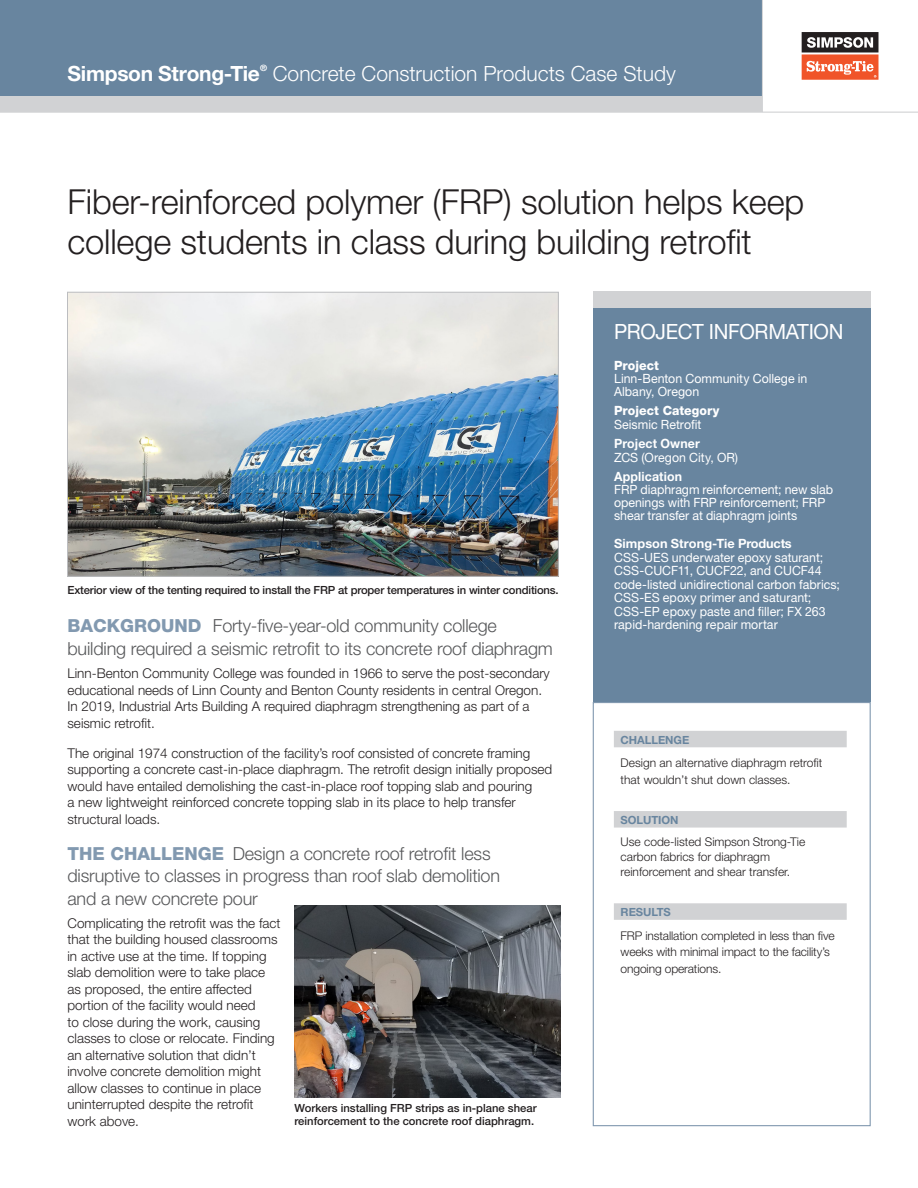
<style>
.page{position:relative;width:918px;height:1188px;background:#fff}
.page>*{position:absolute;margin:0;border:0;box-sizing:border-box;transform-origin:0 0}
.title_case_header{font:300 34.5px/40.5px "Helvetica Neue LT Std";letter-spacing:-.005em;color:#231f20}
.t1{font:300 21px "Helvetica Neue LT Std";color:#fff}
.Picture_Caption{font:21px "Helvetica Neue LT Std";letter-spacing:-.015em;color:#fff}
.t2{font:700 21px "Helvetica Neue LT Std";letter-spacing:-.015em;color:#fff}
.paragraph_body_9_11{font:300 18px/22.5px "Helvetica Neue LT Std";letter-spacing:-.01em;color:#57585a}
.paragraph_body_9_11-2{font:300 13.5px/16.5px "Helvetica Neue LT Std";color:#231f20}
.paragraph_body_8_10{font:12.75px/13.5px "Helvetica Neue LT Std";color:#fff}
.Picture_Caption-2{font:12.75px/13.2px "Helvetica Neue LT Std";color:#fff}
.Picture_Caption-3{font:800 12.75px/13.5px "Helvetica Neue LT Std";letter-spacing:.005em;color:#fff}
.paragraph_body_8_10-2{font:300 12px/16.5px "Helvetica Neue LT Std";color:#231f20}
.t3{font:500 11.25px/13.5px "Helvetica Neue LT Std";letter-spacing:-.015em;color:#231f20}
.Sidebar_HEAD{font:700 11.25px "Helvetica Neue LT Std";letter-spacing:-.005em;color:#68859f}
.t4{font:700 8.7px "Helvetica Neue LT Std";color:#fff}
.s1{font-weight:800}
.s2{font-weight:400}
.s3{font-weight:700}
.s4{font-weight:800;color:#8299b0}
</style>
<div class="page">
<div style="left:0;top:91px;width:762px;height:21px;background:#d1d2d4"></div>
<svg style="left:802px;top:32px;width:76px;height:48px;background:#b36f5d"></svg>
<div style="left:0;top:0;width:762px;height:96px;background:#68859f"></div>
<hr style="left:762px;top:0;width:1px;height:112px;background:#d1d2d4">
<hr style="left:0;top:112px;width:918px;height:1px;background:#d1d2d4">
<div style="left:593px;top:306px;width:278px;height:396px;background:#68859f"></div>
<div style="left:593px;top:702px;width:278px;height:424px;background:#fff;border:1px solid #8299b0"></div>
<img style="left:69px;top:294px;width:488px;height:281px">
<div style="left:67px;top:292px;width:492px;height:285px;border:1px solid #bcbdc0"></div>
<div style="left:614px;top:731px;width:233px;height:16px;background:#d1d2d4"></div>
<div style="left:614px;top:811px;width:233px;height:17px;background:#d1d2d4"></div>
<div style="left:614px;top:903px;width:233px;height:17px;background:#d1d2d4"></div>
<div style="left:593px;top:292px;width:278px;height:16px;background:#d1d2d4"></div>
<img style="left:295px;top:905px;width:266px;height:192px">
<h2 class="t2" style="left:68px;top:60px;width:194px">Simpson Strong-Tie</h2>
<p class="t4" style="left:260px;top:63px;width:8px">®</p>
<h2 class="t1" style="left:273px;top:60px;width:405px">Concrete Construction Products Case Study</h2>
<p class="title_case_header" style="left:68px;top:180px;width:738px">Fiber-reinforced polymer (FRP) solution helps keep college students in class during building retrofit</p>
<p class="Picture_Caption" style="left:614px;top:319px;width:231px">PROJECT INFORMATION</p>
<p class="Picture_Caption-2" style="left:614px;top:358px;width:195px"><span class="s1">Project<br></span>Linn-Benton Community College in<br>Albany, Oregon</p>
<p class="Picture_Caption-3" style="left:614px;top:404px;width:107px">Project Category<br><span class="s2">Seismic Retrofit</span></p>
<p class="Picture_Caption-2" style="left:614px;top:437px;width:126px"><span class="s3">Project Owner<br></span>ZCS (Oregon City, OR)</p>
<p class="Picture_Caption-2" style="left:614px;top:469px;width:221px"><span class="s3">Application<br></span>FRP diaphragm reinforcement; new slab openings with FRP reinforcement; FRP shear transfer at diaphragm joints</p>
<p class="paragraph_body_8_10" style="left:614px;top:537px;width:227px"><span class="s3">Simpson Strong-Tie Products </span>CSS-UES underwater epoxy saturant; CSS-CUCF11, CUCF22, and CUCF44 code-listed unidirectional carbon fabrics; CSS-ES epoxy primer and saturant; CSS-EP epoxy paste and filler; FX 263</p>
<p class="t3" style="left:68px;top:583px;width:493px">Exterior view of the tenting required to install the FRP at proper temperatures in winter conditions.</p>
<p class="paragraph_body_9_11" style="left:68px;top:614px;width:431px"><span class="s4">BACKGROUND</span> Forty-five-year-old community college</p>
<p class="paragraph_body_8_10" style="left:614px;top:618px;width:165px">rapid-hardening repair mortar</p>
<p class="paragraph_body_9_11" style="left:68px;top:637px;width:487px">building required a seismic retrofit to its concrete roof diaphragm</p>
<p class="paragraph_body_9_11-2" style="left:68px;top:665px;width:484px">Linn-Benton Community College was founded in 1966 to serve the post-secondary educational needs of Linn County and Benton County residents in central Oregon.<br>In 2019, Industrial Arts Building A required diaphragm strengthening as part of a seismic retrofit.</p>
<p class="paragraph_body_9_11-2" style="left:68px;top:744px;width:486px">The original 1974 construction of the facility’s roof consisted of concrete framing supporting a concrete cast-in-place diaphragm. The retrofit design initially proposed would have entailed demolishing the cast-in-place roof topping slab and pouring<br>a new lightweight reinforced concrete topping slab in its place to help transfer structural loads.</p>
<p class="paragraph_body_9_11" style="left:68px;top:842px;width:434px"><span class="s4">THE CHALLENGE</span> Design a concrete roof retrofit less disruptive to classes in progress than roof slab demolition and a new concrete pour</p>
<p class="paragraph_body_9_11-2" style="left:68px;top:915px;width:215px">Complicating the retrofit was the fact that the building housed classrooms in active use at the time. If topping slab demolition were to take place as proposed, the entire affected portion of the facility would need<br>to close during the work, causing classes to close or relocate. Finding an alternative solution that didn’t involve concrete demolition might allow classes to continue in place uninterrupted despite the retrofit work above.</p>
<p class="Sidebar_HEAD" style="left:621px;top:733px;width:70px">CHALLENGE</p>
<p class="paragraph_body_8_10-2" style="left:621px;top:754px;width:203px">Design an alternative diaphragm retrofit that wouldn’t shut down classes.</p>
<p class="Sidebar_HEAD" style="left:621px;top:813px;width:59px">SOLUTION</p>
<p class="paragraph_body_8_10-2" style="left:621px;top:834px;width:186px;line-height:15px">Use code-listed Simpson Strong-Tie carbon fabrics for diaphragm reinforcement and shear transfer.</p>
<p class="Sidebar_HEAD" style="left:621px;top:905px;width:52px">RESULTS</p>
<p class="paragraph_body_8_10-2" style="left:621px;top:927px;width:216px">FRP installation completed in less than five weeks with minimal impact to the facility’s ongoing operations.</p>
<p class="t3" style="left:295px;top:1101px;width:244px">Workers installing FRP strips as in-plane shear reinforcement to the concrete roof diaphragm.</p>
</div>
